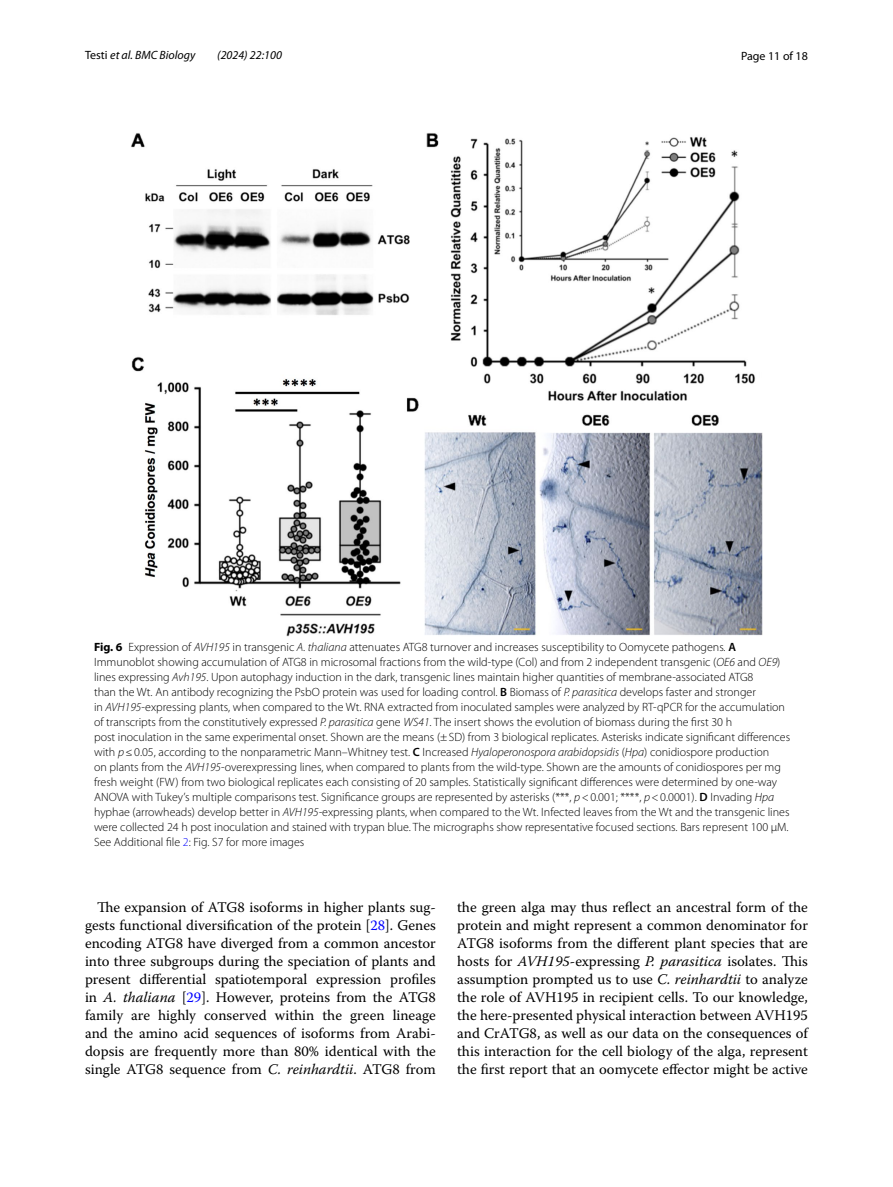
<style>
.page{position:relative;width:893px;height:1187px;background:#fff}
.page>*{position:absolute;margin:0;border:0;box-sizing:border-box;transform-origin:0 0}
.t1{font:14.7px/18px "Warnock Pro";color:#000;text-align:justify}
.t2{font:300 12px/15px "Myriad Pro";color:#000}
.t3{font:italic 12px "Myriad Pro";color:#000}
.t4{font:12px "Myriad Pro";color:#000}
.s1{font-style:normal}
.s2{font-weight:700}
.s3{font-style:italic}
.s4{font-weight:600}
.s5{color:#00f}
</style>
<div class="page">
<img style="left:131px;top:133px;width:631px;height:503px">
<p class="t3" style="left:85px;top:48px;width:112px"><span class="s1">Testi</span> et al. BMC Biology</p>
<p class="t3" style="left:217px;top:48px;width:66px">(2024) 22:100</p>
<p class="t4" style="left:741px;top:48px;width:68px">Page 11 of 18</p>
<p class="t2" style="left:94px;top:640px;width:698px"><span class="s2">Fig. 6</span> Expression of <span class="s3">AVH195</span> in transgenic <span class="s3">A. thaliana</span> attenuates ATG8 turnover and increases susceptibility to Oomycete pathogens<span class="s3">.</span> <span class="s4">A </span>Immunoblot showing accumulation of ATG8 in microsomal fractions from the wild-type (Col) and from 2 independent transgenic (<span class="s3">OE6</span> and <span class="s3">OE9</span>) lines expressing <span class="s3">Avh195</span>. Upon autophagy induction in the dark, transgenic lines maintain higher quantities of membrane-associated ATG8<br>than the Wt. An antibody recognizing the PsbO protein was used for loading control. <span class="s4">B</span> Biomass of <span class="s3">P. parasitica</span> develops faster and stronger<br>in <span class="s3">AVH195</span>-expressing plants, when compared to the Wt. RNA extracted from inoculated samples were analyzed by RT-qPCR for the accumulation of transcripts from the constitutively expressed <span class="s3">P. parasitica</span> gene <span class="s3">WS41</span>. The insert shows the evolution of biomass during the first 30 h<br>post inoculation in the same experimental onset. Shown are the means (±SD) from 3 biological replicates. Asterisks indicate significant differences with <span class="s3">p</span>≤0.05, according to the nonparametric Mann–Whitney test. <span class="s4">C</span> Increased <span class="s3">Hyaloperonospora arabidopsidis</span> (<span class="s3">Hpa</span>) conidiospore production<br>on plants from the <span class="s3">AVH195</span>-overexpressing lines, when compared to plants from the wild-type. Shown are the amounts of conidiospores per mg fresh weight (FW) from two biological replicates each consisting of 20 samples. Statistically significant differences were determined by one-way ANOVA with Tukey’s multiple comparisons test. Significance groups are represented by asterisks (***, <span class="s3">p</span>&lt;0.001; ****, <span class="s3">p</span>&lt;0.0001). <span class="s4">D</span> Invading <span class="s3">Hpa </span>hyphae (arrowheads) develop better in <span class="s3">AVH195-</span>expressing plants, when compared to the Wt. Infected leaves from the Wt and the transgenic lines were collected 24 h post inoculation and stained with trypan blue. The micrographs show representative focused sections. Bars represent 100 µM.<br>See Additional file <span class="s5">2</span>: Fig. S7 for more images</p>
<p class="t1" style="left:85px;top:897px;width:352px;text-indent:12px">The expansion of ATG8 isoforms in higher plants sug&shy;gests functional diversification of the protein [<span class="s5">28</span>]. Genes encoding ATG8 have diverged from a common ancestor into three subgroups during the speciation of plants and present differential spatiotemporal expression profiles in <span class="s3">A. thaliana</span> [<span class="s5">29</span>]. However, proteins from the ATG8 family are highly conserved within the green lineage and the amino acid sequences of isoforms from Arabi&shy;dopsis are frequently more than 80% identical with the single ATG8 sequence from <span class="s3">C. reinhardtii</span>. ATG8 from</p>
<p class="t1" style="left:457px;top:897px;width:352px">the green alga may thus reflect an ancestral form of the protein and might represent a common denominator for ATG8 isoforms from the different plant species that are hosts for <span class="s3">AVH195</span>-expressing <span class="s3">P. parasitica</span> isolates. This assumption prompted us to use <span class="s3">C. reinhardtii</span> to analyze the role of AVH195 in recipient cells. To our knowledge, the here-presented physical interaction between AVH195 and CrATG8, as well as our data on the consequences of this interaction for the cell biology of the alga, represent the first report that an oomycete effector might be active</p>
</div>
